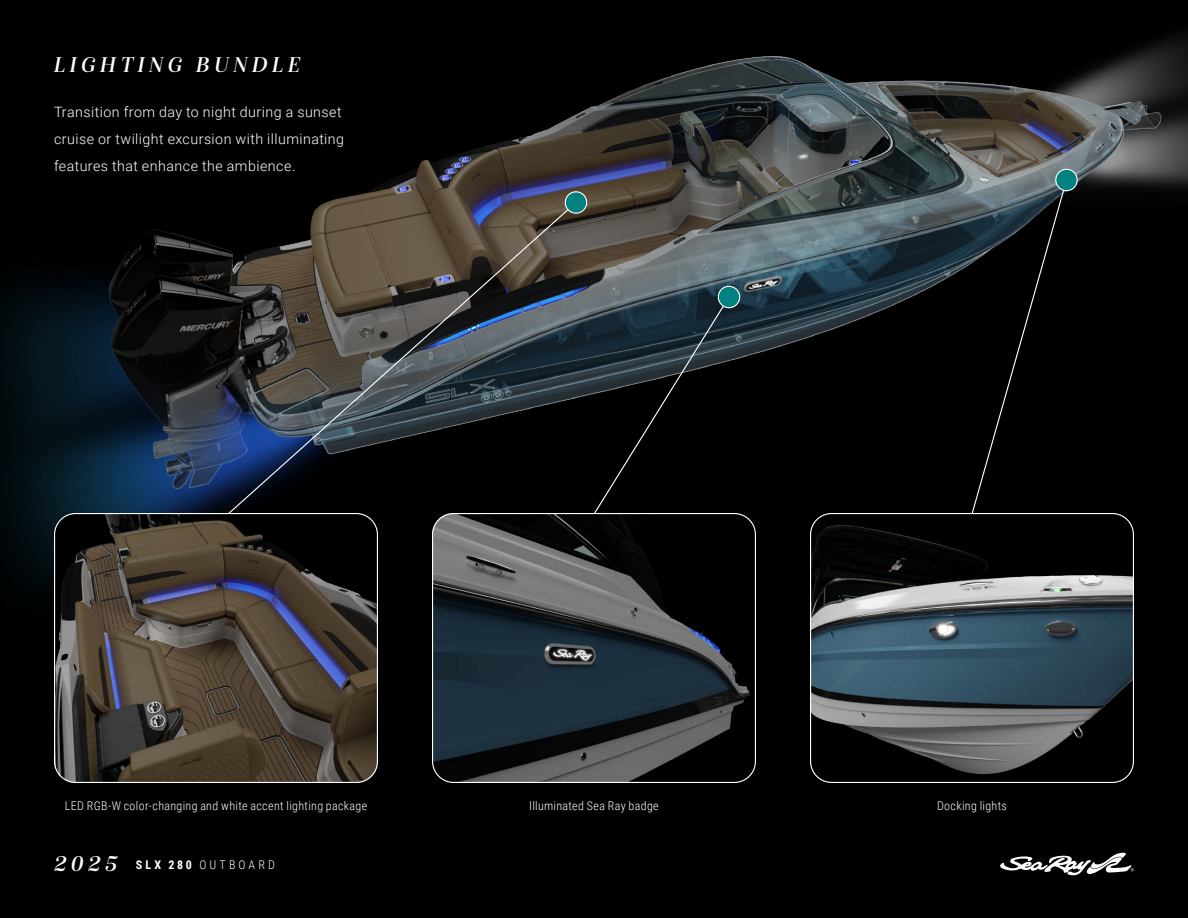
<style>
.page{position:relative;width:1188px;height:918px;background:#000}
.page>*{position:absolute;margin:0;border:0;box-sizing:border-box;transform-origin:0 0}
.Isabel_Italic_15_24_-_H1{font:italic 22.5px "Isabel";letter-spacing:.215em;color:#fff}
.Roboto_9_5_18{font:300 14.25px/27px "Roboto";letter-spacing:.03em;color:#fff}
.Roboto_Cond_8_12{font:300 12px "Roboto Condensed";letter-spacing:.03em;color:#fff}
.Roboto_Cond_8_12-2{font:300 12px "Roboto Condensed";letter-spacing:.26em;color:#fff}
.s1{font-family:"Isabel";font-weight:400;font-style:italic;font-size:22.5px}
.s2{font-weight:700}
</style>
<div class="page">
<svg style="left:1000px;top:853px;width:134px;height:22px"></svg>
<img style="left:0;top:35px;width:1188px;height:552px">
<svg style="left:971px;top:179px;width:97px;height:334px"></svg>
<svg style="left:592px;top:295px;width:139px;height:218px"></svg>
<svg style="left:226px;top:201px;width:352px;height:315px"></svg>
<img style="left:432px;top:513px;width:324px;height:270px">
<div style="left:432px;top:513px;width:324px;height:270px;border:1px solid #fff;border-radius:21px"></div>
<img style="left:54px;top:513px;width:324px;height:270px">
<div style="left:54px;top:513px;width:324px;height:270px;border:1px solid #fff;border-radius:21px"></div>
<div style="left:565px;top:192px;width:22px;height:21px;background:#008280;border-radius:50%"></div>
<div style="left:565px;top:191px;width:22px;height:23px;border:1px solid #fff;border-radius:50%"></div>
<div style="left:718px;top:286px;width:22px;height:22px;background:#008280;border-radius:50%"></div>
<div style="left:718px;top:286px;width:22px;height:22px;border:1px solid #fff;border-radius:50%"></div>
<img style="left:810px;top:513px;width:324px;height:270px">
<div style="left:810px;top:513px;width:324px;height:270px;border:1px solid #fff;border-radius:21px"></div>
<div style="left:1056px;top:169px;width:21px;height:22px;background:#008280;border-radius:50%"></div>
<div style="left:1055px;top:169px;width:23px;height:22px;border:1px solid #fff;border-radius:50%"></div>
<h1 class="Isabel_Italic_15_24_-_H1" style="left:54px;top:51px;width:248px">LIGHTING BUNDLE</h1>
<p class="Roboto_9_5_18" style="left:54px;top:98px;width:292px">Transition from day to night during a sunset cruise or twilight excursion with illuminating features that enhance the ambience.</p>
<p class="Roboto_Cond_8_12" style="left:65px;top:797px;width:304px">LED RGB-W color-changing and white accent lighting package</p>
<p class="Roboto_Cond_8_12" style="left:529px;top:797px;width:131px">Illuminated Sea Ray badge</p>
<p class="Roboto_Cond_8_12" style="left:937px;top:797px;width:71px">Docking lights</p>
<p class="Roboto_Cond_8_12-2" style="left:54px;top:856px;width:222px"><span class="s1">2025</span> <span class="s2">SLX 280</span> OUTBOARD</p>
</div>
